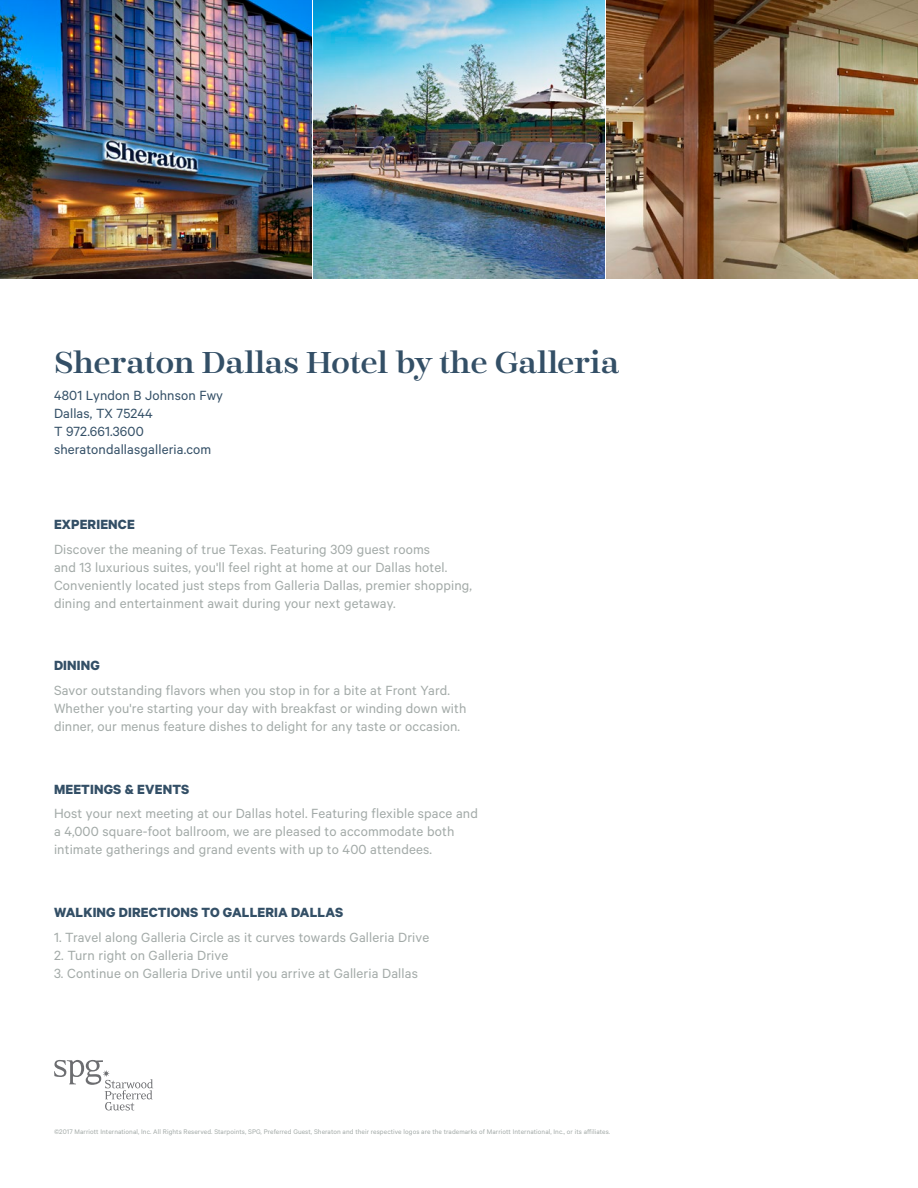
<style>
.page{position:relative;width:918px;height:1188px;background:#fff}
.page>*{position:absolute;margin:0;border:0;box-sizing:border-box;transform-origin:0 0}
.t1{font:30px "Encorpada Sheraton";letter-spacing:-.005em;color:#334f66}
.t2{font:15px/18px "Calibre";letter-spacing:.01em;color:#a3aaa8}
.t3{font:15px/18px "Calibre";letter-spacing:.01em;color:#334f66}
.t4{font:700 15px "Calibre";letter-spacing:.01em;color:#334f66}
.t5{font:7.5px "Calibre";letter-spacing:.01em;color:#a3aaa8}
</style>
<div class="page">
<img style="left:606px;top:0;width:312px;height:279px">
<img style="left:314px;top:0;width:290px;height:279px">
<img style="left:0;top:0;width:312px;height:279px">
<svg style="left:54px;top:1060px;width:99px;height:50px"></svg>
<p class="t1" style="left:54px;top:342px;width:567px">Sheraton Dallas Hotel by the Galleria</p>
<p class="t3" style="left:54px;top:386px;width:171px">4801 Lyndon B Johnson Fwy<br>Dallas, TX 75244<br>T 972.661.3600 sheratondallasgalleria.com</p>
<p class="t4" style="left:54px;top:515px;width:82px">EXPERIENCE</p>
<p class="t2" style="left:54px;top:540px;width:420px">Discover the meaning of true Texas. Featuring 309 guest rooms<br>and 13 luxurious suites, you'll feel right at home at our Dallas hotel.<br>Conveniently located just steps from Galleria Dallas, premier shopping, dining and entertainment await during your next getaway.</p>
<p class="t4" style="left:54px;top:656px;width:47px">DINING</p>
<p class="t2" style="left:54px;top:681px;width:414px">Savor outstanding flavors when you stop in for a bite at Front Yard.<br>Whether you're starting your day with breakfast or winding down with dinner, our menus feature dishes to delight for any taste or occasion.</p>
<p class="t4" style="left:54px;top:780px;width:137px">MEETINGS &amp; EVENTS</p>
<p class="t2" style="left:54px;top:804px;width:425px">Host your next meeting at our Dallas hotel. Featuring flexible space and a 4,000 square-foot ballroom, we are pleased to accommodate both intimate gatherings and grand events with up to 400 attendees.</p>
<p class="t4" style="left:54px;top:903px;width:291px">WALKING DIRECTIONS TO GALLERIA DALLAS</p>
<p class="t2" style="left:54px;top:927px;width:377px">1. Travel along Galleria Circle as it curves towards Galleria Drive</p>
<p class="t2" style="left:54px;top:945px;width:176px">2. Turn right on Galleria Drive</p>
<p class="t2" style="left:54px;top:963px;width:365px">3. Continue on Galleria Drive until you arrive at Galleria Dallas</p>
<p class="t5" style="left:54px;top:1128px;width:558px">©2017 Marriott International, Inc. All Rights Reserved. Starpoints, SPG, Preferred Guest, Sheraton and their respective logos are the trademarks of Marriott International, Inc., or its affiliates.</p>
</div>
